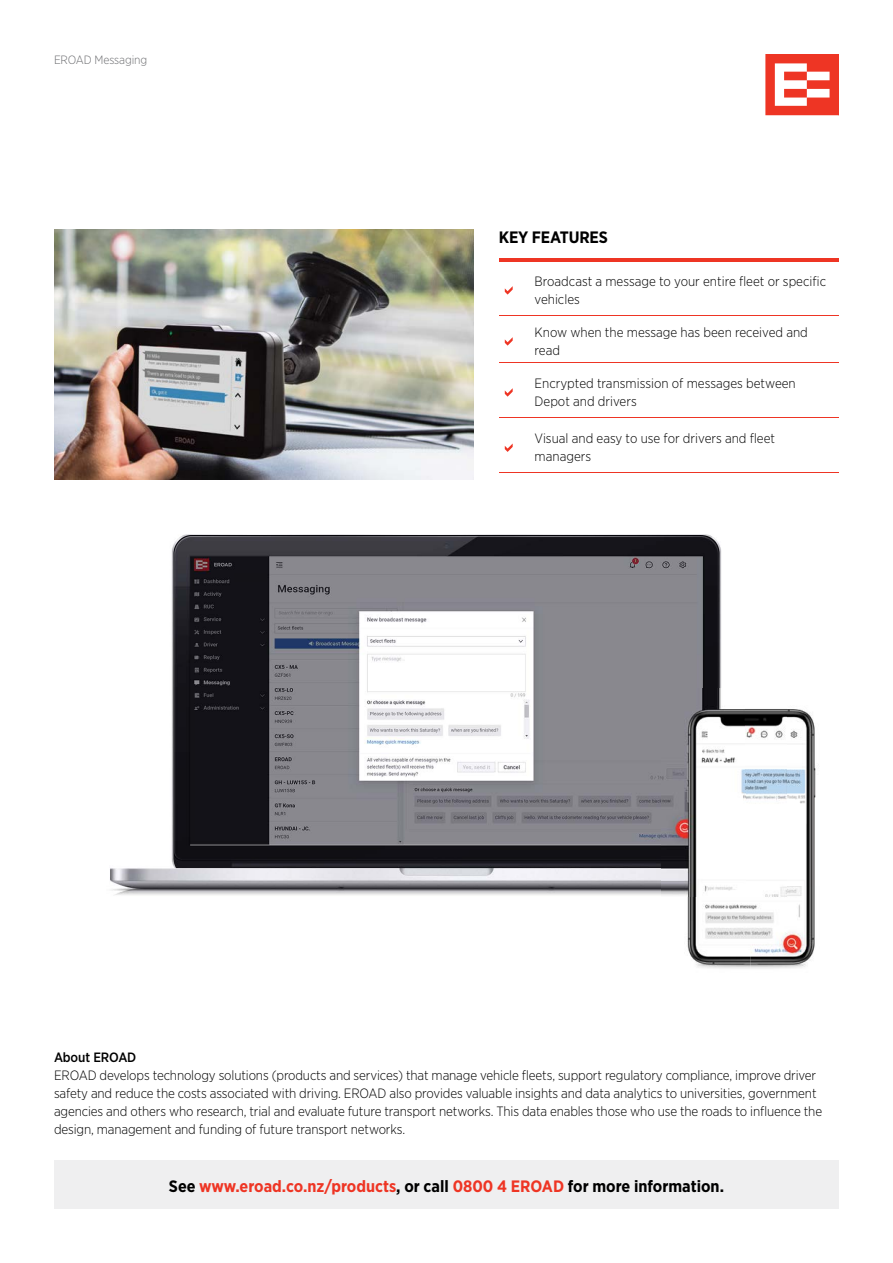
<style>
.page{position:relative;width:893px;height:1263px;background:#fff}
.page>*{position:absolute;margin:0;border:0;box-sizing:border-box;transform-origin:0 0}
.t1{font:700 16.5px "Gotham Narrow";color:#ee3524}
.t2{font:700 16.5px "Gotham Narrow";letter-spacing:-.01em;color:#000}
.t3{font:300 13.5px/18px "Gotham Narrow";letter-spacing:-.01em;color:#000}
.t4{font:500 13.5px "Gotham Narrow";letter-spacing:-.01em;color:#000}
.t5{font:300 12px "Gotham Narrow";letter-spacing:-.01em;color:#6d6e71}
.s1{color:#000}
</style>
<div class="page">
<svg style="left:765px;top:54px;width:74px;height:61px"></svg>
<div style="left:54px;top:1161px;width:785px;height:48px;background:#efeff0"></div>
<hr style="left:499px;top:473px;width:30px;height:1px;background:#ee3524">
<hr style="left:529px;top:473px;width:310px;height:1px;background:#ee3524">
<hr style="left:499px;top:259px;width:30px;height:3px;background:#ee3524">
<hr style="left:529px;top:259px;width:310px;height:3px;background:#ee3524">
<hr style="left:499px;top:417px;width:30px;height:1px;background:#ee3524">
<hr style="left:529px;top:417px;width:310px;height:1px;background:#ee3524">
<hr style="left:499px;top:315px;width:30px;height:1px;background:#ee3524">
<hr style="left:529px;top:315px;width:310px;height:1px;background:#ee3524">
<hr style="left:499px;top:362px;width:30px;height:1px;background:#ee3524">
<hr style="left:529px;top:362px;width:310px;height:1px;background:#ee3524">
<svg style="left:505px;top:286px;width:8px;height:9px"></svg>
<svg style="left:505px;top:337px;width:8px;height:9px"></svg>
<svg style="left:505px;top:388px;width:8px;height:9px"></svg>
<svg style="left:505px;top:443px;width:8px;height:9px"></svg>
<img style="left:54px;top:230px;width:419px;height:249px">
<img style="left:110px;top:534px;width:612px;height:362px">
<img style="left:786px;top:709px;width:30px;height:177px">
<img style="left:687px;top:896px;width:63px;height:73px">
<img style="left:750px;top:886px;width:65px;height:83px">
<img style="left:662px;top:689px;width:124px;height:207px">
<p class="t5" style="left:54px;top:52px;width:95px">EROAD Messaging</p>
<p class="t2" style="left:499px;top:226px;width:111px">KEY FEATURES</p>
<p class="t3" style="left:535px;top:271px;width:293px">Broadcast a message to your entire fleet or specific vehicles</p>
<p class="t3" style="left:535px;top:323px;width:275px">Know when the message has been received and read</p>
<p class="t3" style="left:535px;top:374px;width:263px">Encrypted transmission of messages between<br>Depot and drivers</p>
<p class="t3" style="left:535px;top:429px;width:242px">Visual and easy to use for drivers and fleet managers</p>
<p class="t4" style="left:54px;top:1049px;width:84px">About EROAD</p>
<p class="t3" style="left:54px;top:1066px;width:770px">EROAD develops technology solutions (products and services) that manage vehicle fleets, support regulatory compliance, improve driver safety and reduce the costs associated with driving. EROAD also provides valuable insights and data analytics to universities, government agencies and others who research, trial and evaluate future transport networks. This data enables those who use the roads to influence the design, management and funding of future transport networks.</p>
<p class="t1" style="left:169px;top:1175px;width:557px"><span class="s1">See</span> www.eroad.co.nz/products<span class="s1">, or call</span> 0800 4 EROAD <span class="s1">for more information.</span></p>
</div>
